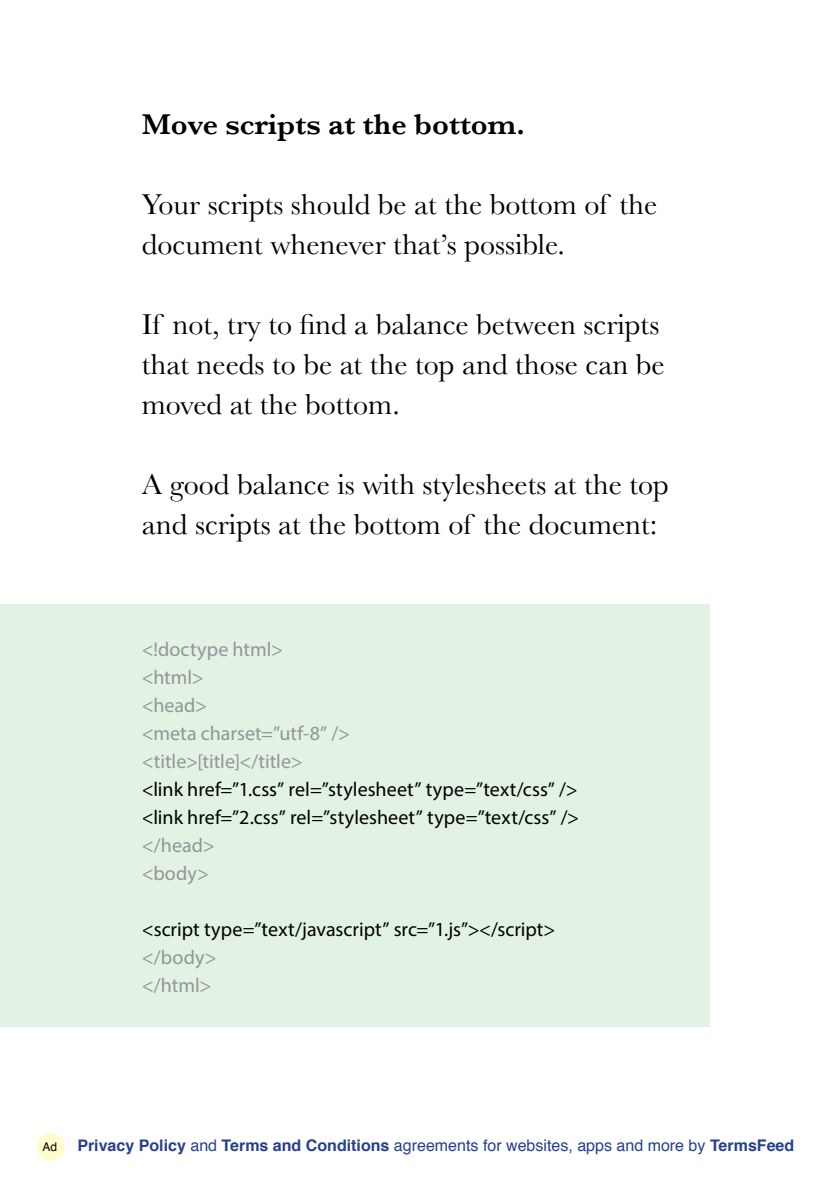
<style>
.page{position:relative;width:840px;height:1191px;background:#fff}
.page>*{position:absolute;margin:0;border:0;box-sizing:border-box;transform-origin:0 0}
.t1{font:30px/40px "Baskerville";color:#000}
.t2{font:600 30px "Baskerville";color:#000}
.t3{font:20px/28px "Myriad Pro";color:#000}
.t4{font:20px/28px "Myriad Pro";color:#939598}
.t5{font:700 16px "Helvetica";color:#25408f}
.s1{font-weight:400;font-size:12px;color:#000}
.s2{font-weight:400}
</style>
<div class="page">
<div style="left:0;top:604px;width:709px;height:422px;background:#e2f2e3"></div>
<div style="left:37px;top:1133px;width:27px;height:27px;background:#fffccd;border-radius:50%"></div>
<p class="t2" style="left:142px;top:106px;width:384px">Move scripts at the bottom.</p>
<p class="t1" style="left:142px;top:184px;width:516px">Your scripts should be at the bottom of the document whenever that’s possible.</p>
<p class="t1" style="left:142px;top:304px;width:524px">If not, try to find a balance between scripts that needs to be at the top and those can be moved at the bottom.</p>
<p class="t1" style="left:142px;top:464px;width:528px">A good balance is with stylesheets at the top and scripts at the bottom of the document:</p>
<p class="t4" style="left:142px;top:635px;width:209px">&lt;!doctype html&gt;<br>&lt;html&gt;<br>&lt;head&gt;<br>&lt;meta charset=”utf-8” /&gt; &lt;title&gt;[title]&lt;/title&gt;</p>
<p class="t3" style="left:142px;top:775px;width:438px">&lt;link href=”1.css” rel=”stylesheet” type=”text/css” /&gt; &lt;link href=”2.css” rel=”stylesheet” type=”text/css” /&gt;</p>
<p class="t4" style="left:142px;top:831px;width:74px">&lt;/head&gt; &lt;body&gt;</p>
<p class="t3" style="left:142px;top:915px;width:415px">&lt;script type=”text/javascript” src=”1.js”&gt;&lt;/script&gt;</p>
<p class="t4" style="left:142px;top:943px;width:76px">&lt;/body&gt; &lt;/html&gt;</p>
<p class="t5" style="left:43px;top:1132px;width:752px"><span class="s1">Ad</span> Privacy Policy <span class="s2">and</span> Terms and Conditions <span class="s2">agreements for websites, apps and more by</span> TermsFeed</p>
</div>
